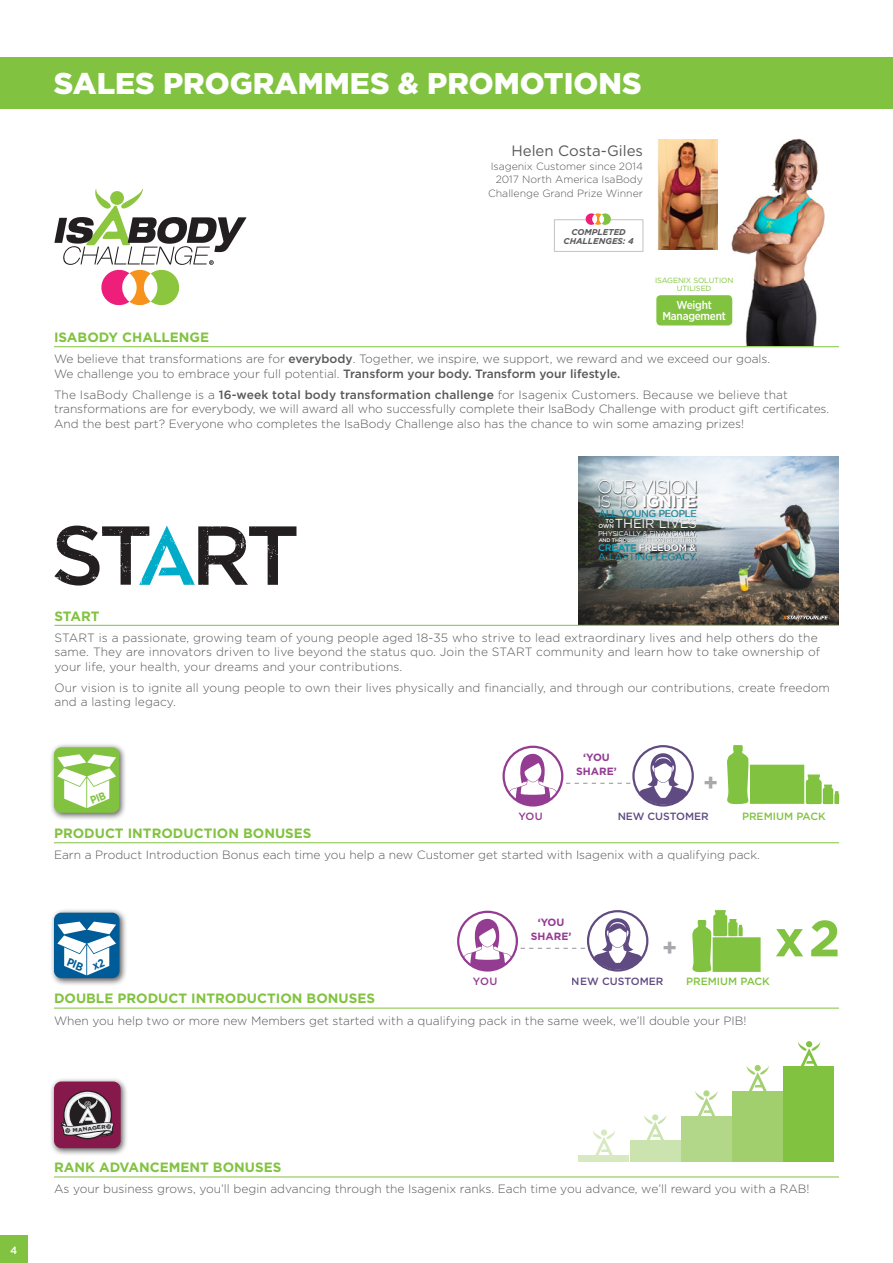
<style>
.page{position:relative;width:893px;height:1263px;background:#fff}
.page>*{position:absolute;margin:0;border:0;box-sizing:border-box;transform-origin:0 0}
.t1{font:700 50.85px "Gotham";color:#81c340}
.t2{font:900 30px "Gotham";color:#fff}
.t3{font:700 23.7px "Gotham";color:#a8a9ad}
.t4{font:300 18.3px "Gotham";letter-spacing:-.09em;color:#fff}
.t5{font:700 16.2px "Gotham";letter-spacing:-.03em;color:#fff}
.t6{font:15px "Gotham";color:#57585a}
.t7{font:700 13.5px "Gotham";color:#81c340}
.t8{font:13.05px "Gotham";letter-spacing:-.02em;color:#fff}
.LP_Body{font:300 12px/14.4px "Gotham";color:#57585a}
.t9{font:500 11.55px "Gotham Narrow";letter-spacing:-.02em;color:#fff}
.t10{font:300 10.5px/13.5px "Gotham";color:#57585a;text-align:right}
.t11{font:500 10.5px "Gotham";color:#371d63}
.t12{font:500 10.5px "Gotham";color:#81c340}
.t13{font:700 10.5px/13.5px "Gotham";color:#943b92;text-align:center}
.t14{font:500 10.5px "Gotham";letter-spacing:.005em;color:#943b92}
.t15{font:500 10.5px "Gotham";color:#fff}
.t16{font:9.75px "Gotham";letter-spacing:-.015em;color:#0fabc6}
.t17{font:500 9.45px "Gotham";letter-spacing:-.02em;color:#fff}
.t18{font:9.45px "Gotham";letter-spacing:-.025em;color:#0fabc6}
.IsBody_Header{font:italic 700 8.4px "Gotham";color:#57585a}
.t19{font:7.5px/7.9px "Gotham";letter-spacing:-.015em;color:#81c340;text-align:center}
.t20{font:7.05px "Gotham";letter-spacing:-.04em;color:#fff}
.t21{font:500 5.7px/5.2px "Gotham";color:#fff;text-align:right}
.t22{font:500 5.25px "Gotham";letter-spacing:-.035em;color:#fff}
.s1{font-weight:500}
.s2{font-weight:300}
.s3{color:#0fabc6}
</style>
<div class="page">
<img style="left:681px;top:138px;width:144px;height:208px">
<img style="left:579px;top:456px;width:260px;height:169px">
<div style="left:598px;top:480px;width:99px;height:15px;background:#231f20;opacity:.75"></div>
<div style="left:598px;top:544px;width:99px;height:8px;background:#231f20;opacity:.75"></div>
<div style="left:598px;top:495px;width:99px;height:14px;background:#231f20;opacity:.75"></div>
<div style="left:599px;top:509px;width:98px;height:8px;background:#231f20;opacity:.75"></div>
<div style="left:598px;top:553px;width:99px;height:8px;background:#231f20;opacity:.75"></div>
<div style="left:615px;top:518px;width:82px;height:11px;background:#231f20;opacity:.75"></div>
<div style="left:598px;top:518px;width:16px;height:11px;background:#231f20;opacity:.75"></div>
<div style="left:599px;top:530px;width:98px;height:7px;background:#231f20;opacity:.75"></div>
<div style="left:599px;top:538px;width:98px;height:5px;background:#231f20;opacity:.75"></div>
<div style="left:783px;top:615px;width:45px;height:5px;background:#231f20;opacity:.75"></div>
<svg style="left:783px;top:616px;width:45px;height:3px"></svg>
<svg style="left:54px;top:189px;width:192px;height:117px"></svg>
<svg style="left:54px;top:526px;width:242px;height:59px"></svg>
<hr style="left:54px;top:346px;width:785px;height:1px;background:#81c340">
<hr style="left:54px;top:625px;width:785px;height:1px;background:#81c340">
<hr style="left:54px;top:842px;width:785px;height:1px;background:#81c340">
<div style="left:50px;top:743px;width:77px;height:78px;background:#231f20;opacity:.75"></div>
<div style="left:54px;top:747px;width:65px;height:66px;background:#81c340;border-radius:7px"></div>
<svg style="left:566px;top:783px;width:64px;height:1px"></svg>
<svg style="left:727px;top:745px;width:112px;height:59px"></svg>
<svg style="left:504px;top:747px;width:58px;height:58px"></svg>
<div style="left:502px;top:746px;width:61px;height:60px;border:2px solid #943b92;border-radius:50%"></div>
<svg style="left:509px;top:754px;width:48px;height:51px"></svg>
<div style="left:632px;top:745px;width:62px;height:61px;border:2px solid #371d63;border-radius:50%"></div>
<svg style="left:639px;top:753px;width:48px;height:51px"></svg>
<img style="left:658px;top:139px;width:60px;height:110px">
<div style="left:656px;top:295px;width:76px;height:30px;background:#81c340;border-radius:4px"></div>
<svg style="left:554px;top:213px;width:90px;height:39px"></svg>
<hr style="left:54px;top:1008px;width:785px;height:1px;background:#81c340">
<div style="left:50px;top:908px;width:78px;height:78px;background:#231f20;opacity:.75"></div>
<div style="left:54px;top:913px;width:65px;height:65px;background:#005c98;border-radius:7px"></div>
<hr style="left:54px;top:1176px;width:785px;height:1px;background:#81c340">
<div style="left:50px;top:1077px;width:79px;height:79px;background:#231f20;opacity:.75"></div>
<div style="left:54px;top:1081px;width:67px;height:67px;background:#87184b;border-radius:7px"></div>
<svg style="left:63px;top:1090px;width:49px;height:49px"></svg>
<div style="left:65px;top:1092px;width:46px;height:46px;background:#e6e7e9;border-radius:50%"></div>
<div style="left:67px;top:1094px;width:42px;height:42px;background:#fff;border-radius:50%"></div>
<div style="left:69px;top:1096px;width:37px;height:37px;border:1px solid #e6e7e9;border-radius:50%"></div>
<div style="left:630px;top:1141px;width:50px;height:21px;background:#cbe3ae"></div>
<div style="left:579px;top:1156px;width:50px;height:6px;background:#d7e9c0"></div>
<div style="left:733px;top:1091px;width:50px;height:71px;background:#a1cf6d"></div>
<div style="left:681px;top:1116px;width:50px;height:46px;background:#b2d789"></div>
<svg style="left:797px;top:1041px;width:24px;height:26px"></svg>
<svg style="left:746px;top:1065px;width:23px;height:26px"></svg>
<svg style="left:695px;top:1091px;width:23px;height:25px"></svg>
<svg style="left:643px;top:1114px;width:24px;height:27px"></svg>
<div style="left:601px;top:1129px;width:6px;height:7px;background:#f2f7eb;border-radius:50%"></div>
<svg style="left:592px;top:1130px;width:24px;height:26px"></svg>
<div style="left:784px;top:1067px;width:50px;height:95px;background:#81c340"></div>
<svg style="left:521px;top:948px;width:64px;height:1px"></svg>
<svg style="left:458px;top:912px;width:59px;height:58px"></svg>
<div style="left:457px;top:911px;width:61px;height:60px;border:2px solid #943b92;border-radius:50%"></div>
<svg style="left:463px;top:919px;width:48px;height:51px"></svg>
<div style="left:587px;top:910px;width:61px;height:61px;border:2px solid #371d63;border-radius:50%"></div>
<svg style="left:593px;top:918px;width:49px;height:51px"></svg>
<svg style="left:692px;top:910px;width:69px;height:62px"></svg>
<div style="left:0;top:1236px;width:27px;height:27px;background:#81c340"></div>
<div style="left:0;top:57px;width:893px;height:52px;background:#81c340"></div>
<svg style="left:57px;top:754px;width:59px;height:54px"></svg>
<svg style="left:57px;top:921px;width:59px;height:54px"></svg>
<svg style="left:61px;top:1098px;width:54px;height:38px"></svg>
<p class="t2" style="left:54px;top:63px;width:589px">SALES PROGRAMMES &amp; PROMOTIONS</p>
<p class="t6" style="left:511px;top:142px;width:133px">Helen Costa-Giles</p>
<p class="t10" style="left:491px;top:159px;width:154px">Isagenix Customer since 2014</p>
<p class="t10" style="left:488px;top:173px;width:156px">2017 North America IsaBody<br>Challenge Grand Prize Winner</p>
<p class="IsBody_Header" style="left:571px;top:227px;width:56px">COMPLETED</p>
<p class="IsBody_Header" style="left:564px;top:236px;width:72px">CHALLENGES: 4</p>
<p class="t19" style="left:655px;top:277px;width:80px">ISAGENIX SOLUTION<br>UTILISED</p>
<p class="t9" style="left:677px;top:297px;width:37px">Weight</p>
<p class="t9" style="left:662px;top:309px;width:65px">Management</p>
<p class="t7" style="left:54px;top:328px;width:157px">ISABODY CHALLENGE</p>
<p class="LP_Body" style="left:54px;top:351px;width:718px">We believe that transformations are for <span class="s1">everybody</span>. Together, we inspire, we support, we reward and we exceed our goals.<br>We challenge you to embrace your full potential. <span class="s1">Transform your body. Transform your lifestyle.</span></p>
<p class="LP_Body" style="left:54px;top:387px;width:777px">The IsaBody Challenge is a <span class="s1">16-week total body transformation challenge</span> for Isagenix Customers. Because we believe that transformations are for everybody, we will award all who successfully complete their IsaBody Challenge with product gift certificates.<br>And the best part? Everyone who completes the IsaBody Challenge also has the chance to win some amazing prizes!</p>
<p class="t4" style="left:597px;top:475px;width:102px">OUR VISION</p>
<p class="t5" style="left:597px;top:491px;width:101px"><span class="s2">IS TO</span> IGNITE</p>
<p class="t18" style="left:599px;top:507px;width:99px">ALL YOUNG PEOPLE</p>
<p class="t16" style="left:598px;top:550px;width:100px">A LASTING LEGACY.</p>
<p class="t21" style="left:598px;top:518px;width:17px">TO<br>OWN</p>
<p class="t20" style="left:598px;top:529px;width:100px">PHYSICALLY &amp; FINANCIALLY,</p>
<p class="t22" style="left:599px;top:537px;width:99px">AND THROUGH OUR CONTRIBUTIONS</p>
<p class="t8" style="left:615px;top:515px;width:83px">THEIR LIVES</p>
<p class="t17" style="left:598px;top:542px;width:100px"><span class="s3">CREATE</span> FREEDOM &amp;</p>
<p class="t7" style="left:54px;top:607px;width:47px">START</p>
<p class="LP_Body" style="left:54px;top:630px;width:767px">START is a passionate, growing team of young people aged 18-35 who strive to lead extraordinary lives and help others do the same. They are innovators driven to live beyond the status quo. Join the START community and learn how to take ownership of your life, your health, your dreams and your contributions.</p>
<p class="LP_Body" style="left:54px;top:680px;width:777px">Our vision is to ignite all young people to own their lives physically and financially, and through our contributions, create freedom and a lasting legacy.</p>
<p class="t13" style="left:576px;top:751px;width:42px">‘YOU<br>SHARE’</p>
<p class="t3" style="left:703px;top:767px;width:17px">+</p>
<p class="t14" style="left:518px;top:809px;width:26px">YOU</p>
<p class="t11" style="left:617px;top:809px;width:93px">NEW CUSTOMER</p>
<p class="t12" style="left:742px;top:809px;width:85px">PREMIUM PACK</p>
<p class="t7" style="left:54px;top:824px;width:259px">PRODUCT INTRODUCTION BONUSES</p>
<p class="LP_Body" style="left:54px;top:847px;width:707px">Earn a Product Introduction Bonus each time you help a new Customer get started with Isagenix with a qualifying pack.</p>
<p class="t13" style="left:531px;top:916px;width:42px">‘YOU<br>SHARE’</p>
<p class="t3" style="left:662px;top:932px;width:17px">+</p>
<p class="t1" style="left:775px;top:905px;width:67px">x 2</p>
<p class="t14" style="left:473px;top:974px;width:26px">YOU</p>
<p class="t11" style="left:572px;top:974px;width:93px">NEW CUSTOMER</p>
<p class="t12" style="left:686px;top:974px;width:85px">PREMIUM PACK</p>
<p class="t7" style="left:54px;top:990px;width:323px">DOUBLE PRODUCT INTRODUCTION BONUSES</p>
<p class="LP_Body" style="left:54px;top:1013px;width:694px">When you help two or more new Members get started with a qualifying pack in the same week, we’ll double your PIB!</p>
<p class="t15" style="left:10px;top:1243px;width:9px">4</p>
<p class="t7" style="left:54px;top:1158px;width:229px">RANK ADVANCEMENT BONUSES</p>
<p class="LP_Body" style="left:54px;top:1182px;width:757px">As your business grows, you’ll begin advancing through the Isagenix ranks. Each time you advance, we’ll reward you with a RAB!</p>
</div>
